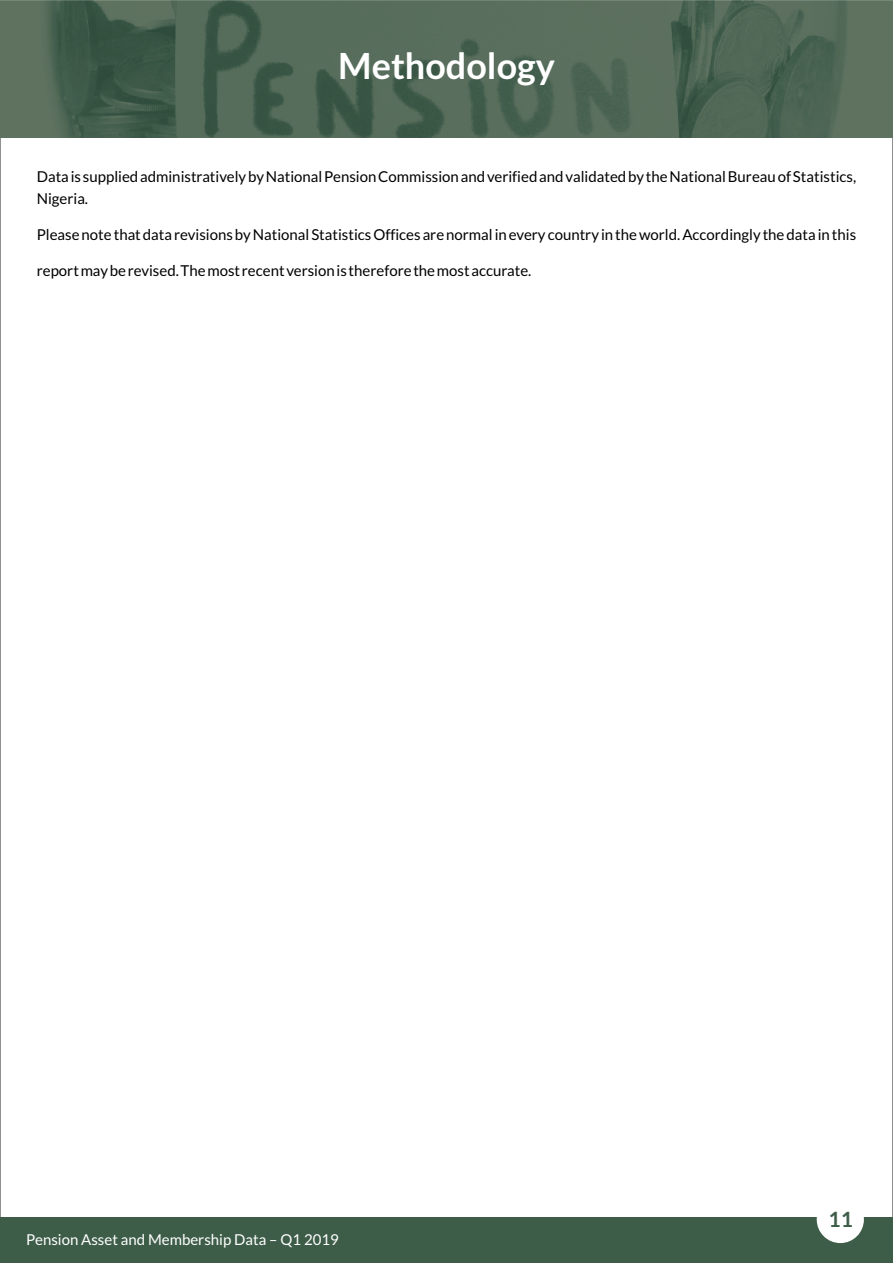
<style>
.page{position:relative;width:893px;height:1263px;background:#fff}
.page>*{position:absolute;margin:0;border:0;box-sizing:border-box;transform-origin:0 0}
.t1{font:700 36px "Lato";color:#fff}
.t2{font:700 21px "Lato";color:#3d5d48}
.t3{font:15px/22.6px "Lato";color:#000}
.t4{font:15px "Lato";color:#fff}
</style>
<div class="page">
<div style="left:0;top:1218px;width:893px;height:45px;background:#3d5d48"></div>
<div style="left:817px;top:1196px;width:47px;height:47px;background:#fff;border-radius:50%"></div>
<img style="left:0;top:0;width:893px;height:138px">
<h1 class="t1" style="left:338px;top:50px;width:218px">Methodology</h1>
<p class="t3" style="left:37px;top:166px;width:821px">Data is supplied administratively by National Pension Commission and verified and validated by the National Bureau of Statistics,<br>Nigeria.</p>
<p class="t3" style="left:37px;top:224px;width:821px">Please note that data revisions by National Statistics Offices are normal in every country in the world. Accordingly the data in this</p>
<p class="t3" style="left:37px;top:260px;width:496px">report may be revised. The most recent version is therefore the most accurate.</p>
<p class="t4" style="left:26px;top:1233px;width:314px">Pension Asset and Membership Data – Q1 2019</p>
<h2 class="t2" style="left:828px;top:1210px;width:26px">11</h2>
</div>
